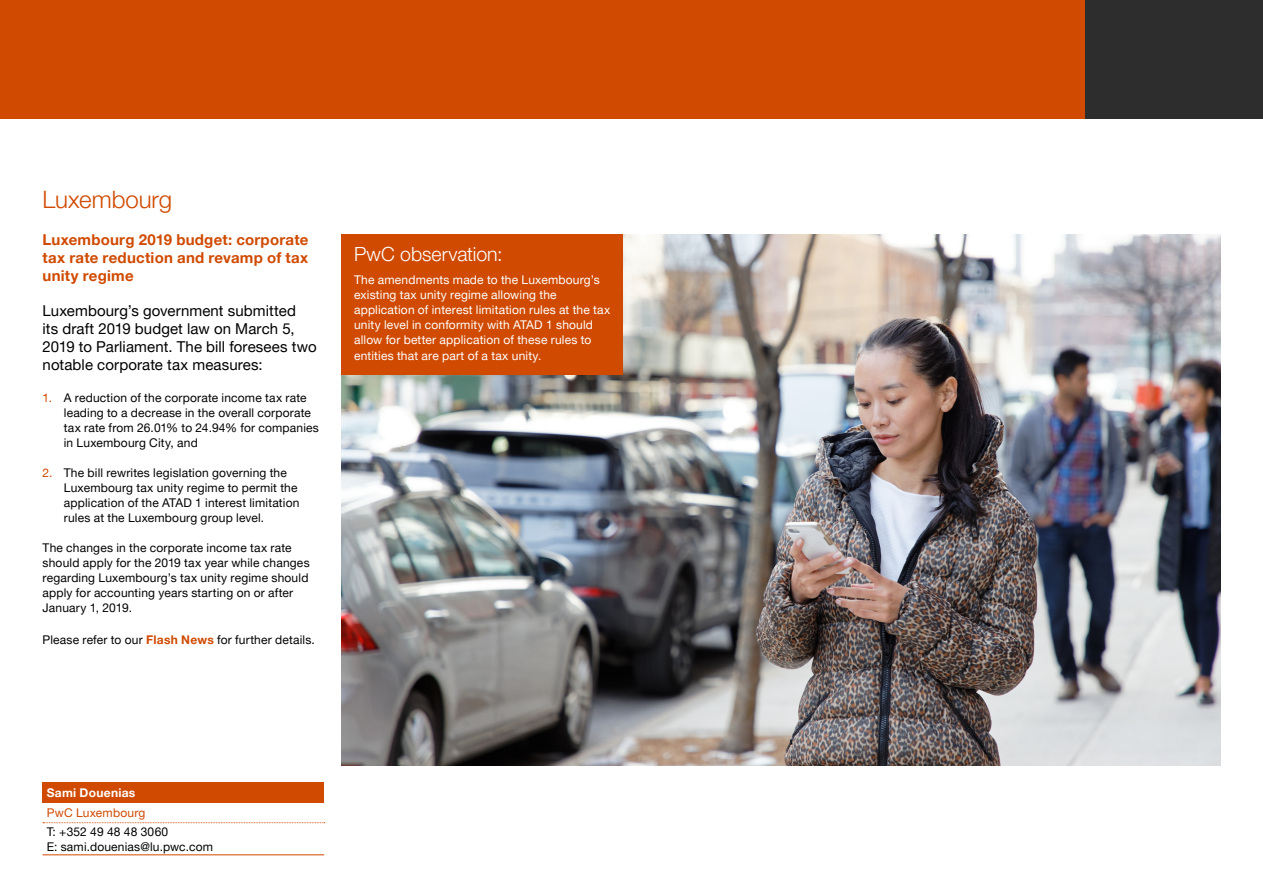
<style>
.page{position:relative;width:1263px;height:893px;background:#fff}
.page>*{position:absolute;margin:0;border:0;box-sizing:border-box;transform-origin:0 0}
.Body_copy{font:300 24px "Helvetica Neue LT Pro";letter-spacing:-.005em;color:#d04a02}
.Body_copy-2{font:300 19.5px "Helvetica Neue LT Pro";color:#fff}
.Intro_text{font:15px/18px "Helvetica Neue LT Pro";letter-spacing:.005em;color:#000}
.Sub_title{font:700 15px/18px "Helvetica Neue LT Pro";letter-spacing:.015em;color:#d04a02;text-align:justify}
.Intro_text-2{font:12px/15px "Helvetica Neue LT Pro";letter-spacing:.015em;color:#000}
.t1{font:12px/15px "Helvetica Neue LT Pro";letter-spacing:.015em;color:#fff}
.Body_copy-3{font:12px "Helvetica Neue LT Pro";letter-spacing:.015em;color:#000}
.Body_copy-4{font:12px "Helvetica Neue LT Pro";letter-spacing:.015em;color:#d04a02}
.Body_copy-5{font:700 12px "Helvetica Neue LT Pro";letter-spacing:.025em;color:#fff}
.s1{font-family:"Helvetica Neue LT Com";color:#d04a02}
.s2{font-weight:700;color:#d04a02}
</style>
<div class="page">
<div style="left:0;top:0;width:1085px;height:119px;background:#d04a02"></div>
<div style="left:1085px;top:0;width:178px;height:119px;background:#2d2d2d"></div>
<img style="left:341px;top:234px;width:879px;height:532px">
<div style="left:43px;top:783px;width:281px;height:20px;background:#d04a02"></div>
<svg style="left:43px;top:822px;width:282px;height:1px"></svg>
<hr style="left:43px;top:854px;width:281px;height:1px;background:#d04a02">
<div style="left:341px;top:234px;width:282px;height:141px;background:#d04a02"></div>
<p class="Body_copy" style="left:43px;top:185px;width:131px">Luxembourg</p>
<p class="Sub_title" style="left:43px;top:230px;width:267px">Luxembourg 2019 budget: corporate tax rate reduction and revamp of tax unity regime</p>
<p class="Intro_text" style="left:43px;top:301px;width:276px">Luxembourg’s government submitted<br>its draft 2019 budget law on March 5, 2019 to Parliament. The bill foresees two notable corporate tax measures:</p>
<p class="Intro_text-2" style="left:64px;top:390px;width:257px;text-indent:-21px"><span class="s1">1.</span> A reduction of the corporate income tax rate leading to a decrease in the overall corporate tax rate from 26.01% to 24.94% for companies in Luxembourg City, and</p>
<p class="Intro_text-2" style="left:64px;top:465px;width:237px;text-indent:-21px"><span class="s1">2.</span> The bill rewrites legislation governing the Luxembourg tax unity regime to permit the application of the ATAD 1 interest limitation rules at the Luxembourg group level.</p>
<p class="Intro_text-2" style="left:43px;top:540px;width:269px">The changes in the corporate income tax rate should apply for the 2019 tax year while changes regarding Luxembourg’s tax unity regime should apply for accounting years starting on or after January 1, 2019.</p>
<p class="Intro_text-2" style="left:43px;top:632px;width:274px">Please refer to our <span class="s2">Flash News</span> for further details.</p>
<p class="Body_copy-2" style="left:354px;top:242px;width:150px">PwC observation:</p>
<p class="t1" style="left:354px;top:272px;width:258px">The amendments made to the Luxembourg’s existing tax unity regime allowing the application of interest limitation rules at the tax unity level in conformity with ATAD 1 should allow for better application of these rules to entities that are part of a tax unity.</p>
<p class="Body_copy-5" style="left:47px;top:785px;width:90px">Sami Douenias</p>
<p class="Body_copy-4" style="left:47px;top:805px;width:100px">PwC Luxembourg</p>
<p class="Body_copy-3" style="left:47px;top:824px;width:123px">T: +352 49 48 48 3060</p>
<p class="Body_copy-3" style="left:47px;top:839px;width:168px">E: sami.douenias@lu.pwc.com</p>
</div>
